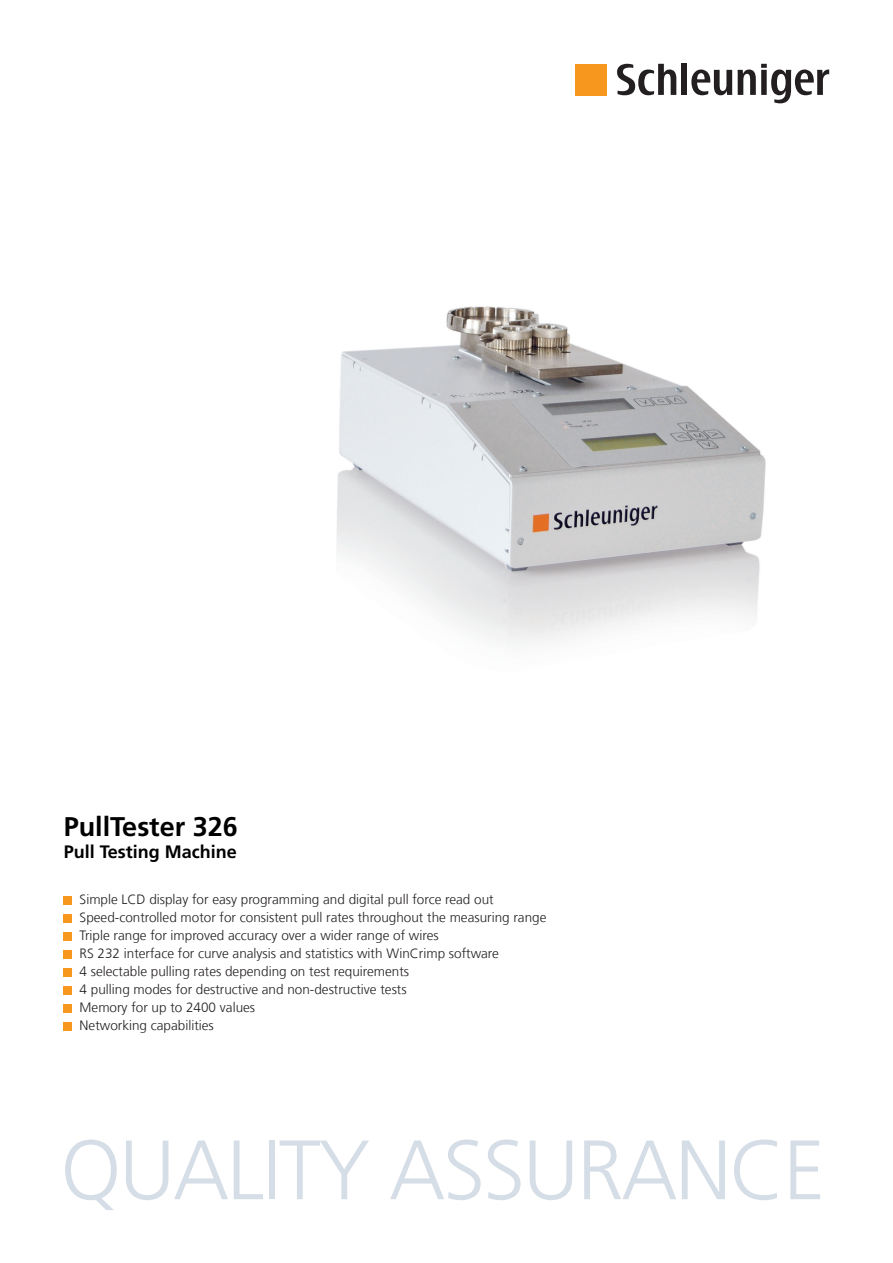
<style>
.page{position:relative;width:893px;height:1263px;background:#fff}
.page>*{position:absolute;margin:0;border:0;box-sizing:border-box;transform-origin:0 0}
.t1{font:300 84px "Frutiger LT Com";letter-spacing:-.025em;color:#d5dde6}
.t2{font:700 27px "Frutiger LT Com";color:#000}
.t3{font:700 18px "Frutiger LT Com";color:#000}
.copy{font:300 13.5px "Frutiger LT Com";color:#231f20}
</style>
<div class="page">
<div style="left:576px;top:64px;width:31px;height:31px;background:#f7971d"></div>
<div style="left:681px;top:64px;width:6px;height:31px;background:#231f20"></div>
<svg style="left:691px;top:64px;width:138px;height:39px"></svg>
<svg style="left:617px;top:64px;width:59px;height:31px"></svg>
<img style="left:337px;top:306px;width:429px;height:339px">
<div style="left:64px;top:896px;width:8px;height:8px;background:#f7971d"></div>
<div style="left:64px;top:914px;width:8px;height:8px;background:#f7971d"></div>
<div style="left:64px;top:932px;width:8px;height:8px;background:#f7971d"></div>
<div style="left:64px;top:950px;width:8px;height:8px;background:#f7971d"></div>
<div style="left:64px;top:968px;width:8px;height:8px;background:#f7971d"></div>
<div style="left:64px;top:986px;width:8px;height:8px;background:#f7971d"></div>
<div style="left:64px;top:1004px;width:8px;height:8px;background:#f7971d"></div>
<div style="left:64px;top:1022px;width:8px;height:8px;background:#f7971d"></div>
<p class="t2" style="left:64px;top:811px;width:176px">PullTester 326</p>
<p class="t3" style="left:64px;top:841px;width:175px">Pull Testing Machine</p>
<p class="copy" style="left:80px;top:892px;width:416px">Simple LCD display for easy programming and digital pull force read out</p>
<p class="copy" style="left:80px;top:910px;width:468px">Speed-controlled motor for consistent pull rates throughout the measuring range</p>
<p class="copy" style="left:80px;top:928px;width:361px">Triple range for improved accuracy over a wider range of wires</p>
<p class="copy" style="left:80px;top:946px;width:421px">RS 232 interface for curve analysis and statistics with WinCrimp software</p>
<p class="copy" style="left:80px;top:964px;width:331px">4 selectable pulling rates depending on test requirements</p>
<p class="copy" style="left:80px;top:982px;width:329px">4 pulling modes for destructive and non-destructive tests</p>
<p class="copy" style="left:80px;top:1000px;width:177px">Memory for up to 2400 values</p>
<p class="copy" style="left:80px;top:1018px;width:136px">Networking capabilities</p>
<p class="t1" style="left:61px;top:1121px;width:766px">QUALITY ASSURANCE</p>
</div>
